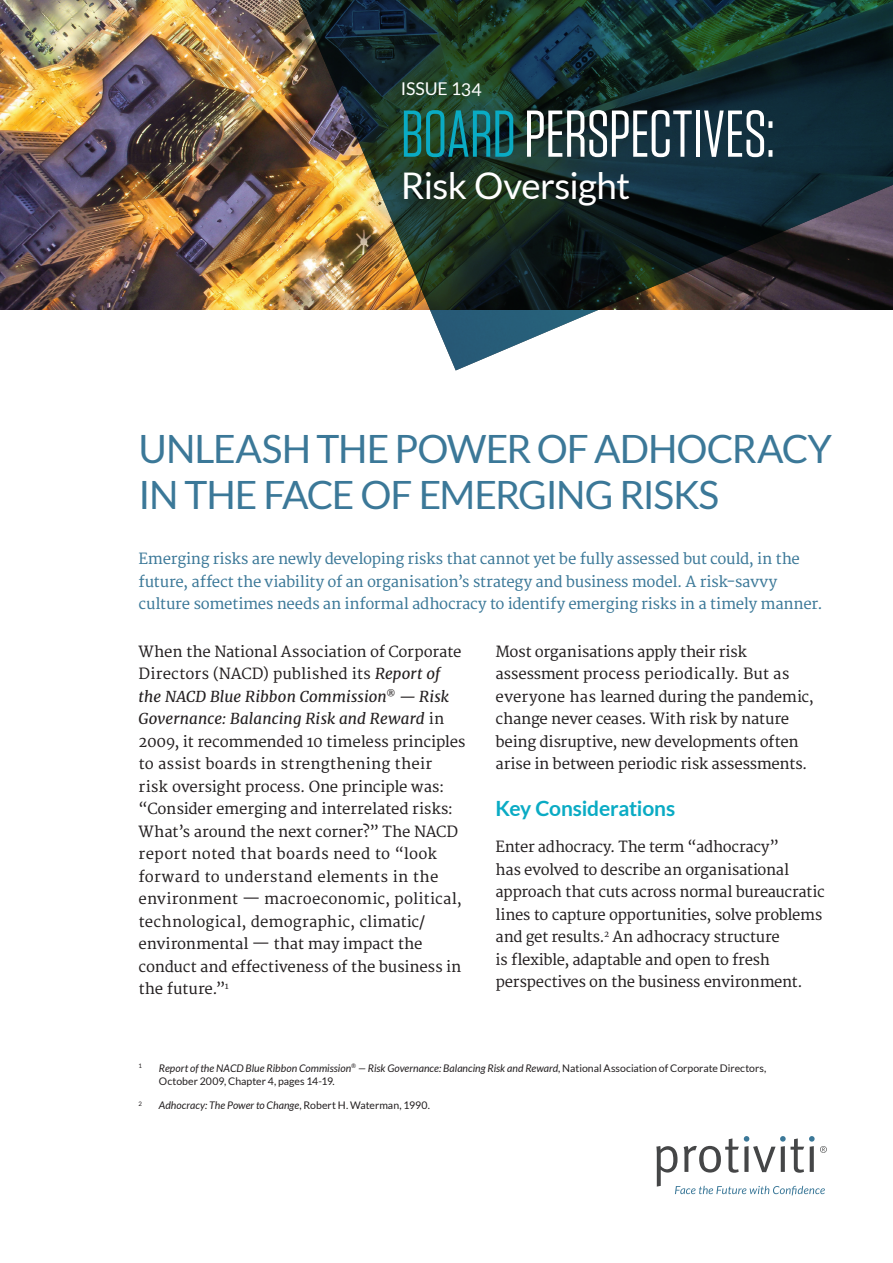
<style>
.page{position:relative;width:893px;height:1263px;background:#fff}
.page>*{position:absolute;margin:0;border:0;box-sizing:border-box;transform-origin:0 0}
.t1{font:66px "Tungsten";letter-spacing:-.005em;color:#fff}
.Headline_-_26_31_-_P{font:39px/46.5px "Lato";letter-spacing:-.025em;color:#3b7898}
.t2{font:36.75px "Lato";letter-spacing:-.02em;color:#fff}
.Subhead_-_14_17_bold{font:700 21px "Lato";letter-spacing:-.01em;color:#0aabc4}
.t3{font:17.55px "Lato";letter-spacing:-.005em;color:#fff}
.Body__Main_-__10_15{font:15px/22.5px "Merriweather";letter-spacing:-.01em;color:#231f20}
.Intro_-_10_15_-_ProB{font:15px/22.5px "Merriweather";letter-spacing:-.015em;color:#3b7898}
.Footnote_-_7_9{font:italic 10.5px/13.5px "Lato";color:#231f20}
.Footnote_-_7_9-2{font:6.15px "Lato";color:#231f20}
.s1{color:#0aabc4}
.s2{font-style:italic}
.s3{font-style:normal}
</style>
<div class="page">
<img style="left:0;top:0;width:261px;height:310px">
<img style="left:261px;top:0;width:632px;height:370px">
<svg style="left:656px;top:1136px;width:171px;height:59px"></svg>
<p class="t3" style="left:401px;top:79px;width:82px">ISSUE 134</p>
<h1 class="t1" style="left:401px;top:100px;width:375px"><span class="s1">BOARD</span> PERSPECTIVES:</h1>
<h3 class="t2" style="left:401px;top:165px;width:231px">Risk Oversight</h3>
<p class="Headline_-_26_31_-_P" style="left:139px;top:425px;width:695px">UNLEASH THE POWER OF ADHOCRACY<br>IN THE FACE OF EMERGING RISKS</p>
<p class="Intro_-_10_15_-_ProB" style="left:139px;top:548px;width:685px">Emerging risks are newly developing risks that cannot yet be fully assessed but could, in the future, affect the viability of an organisation’s strategy and business model. A risk-savvy culture sometimes needs an informal adhocracy to identify emerging risks in a timely manner.</p>
<p class="Body__Main_-__10_15" style="left:139px;top:641px;width:328px">When the National Association of Corporate Directors (NACD) published its <span class="s2">Report of the NACD Blue Ribbon Commission</span><sup>®</sup> <span class="s2">— Risk Governance: Balancing Risk and Reward</span> in 2009, it recommended 10 timeless principles to assist boards in strengthening their<br>risk oversight process. One principle was: “Consider emerging and interrelated risks:<br>What’s around the next corner?” The NACD report noted that boards need to “look forward to understand elements in the environment — macroeconomic, political, technological, demographic, climatic/ environmental — that may impact the conduct and effectiveness of the business in the future.”<sup>1</sup></p>
<p class="Body__Main_-__10_15" style="left:496px;top:641px;width:320px">Most organisations apply their risk assessment process periodically. But as everyone has learned during the pandemic, change never ceases. With risk by nature being disruptive, new developments often arise in between periodic risk assessments.</p>
<p class="Subhead_-_14_17_bold" style="left:496px;top:796px;width:181px">Key Considerations</p>
<p class="Body__Main_-__10_15" style="left:496px;top:836px;width:331px">Enter adhocracy. The term “adhocracy”<br>has evolved to describe an organisational approach that cuts across normal bureaucratic lines to capture opportunities, solve problems and get results.<sup>2</sup> An adhocracy structure<br>is flexible, adaptable and open to fresh perspectives on the business environment.</p>
<p class="Footnote_-_7_9-2" style="left:139px;top:1062px;width:5px">1</p>
<p class="Footnote_-_7_9" style="left:159px;top:1061px;width:609px">Report of the NACD Blue Ribbon Commission<sup>®</sup> — Risk Governance: Balancing Risk and Reward<span class="s3">, National Association of Corporate Directors,<br>October 2009, Chapter 4, pages 14-19.</span></p>
<p class="Footnote_-_7_9-2" style="left:139px;top:1100px;width:5px">2</p>
<p class="Footnote_-_7_9" style="left:159px;top:1099px;width:273px">Adhocracy: The Power to Change<span class="s3">, Robert H. Waterman, 1990.</span></p>
</div>
